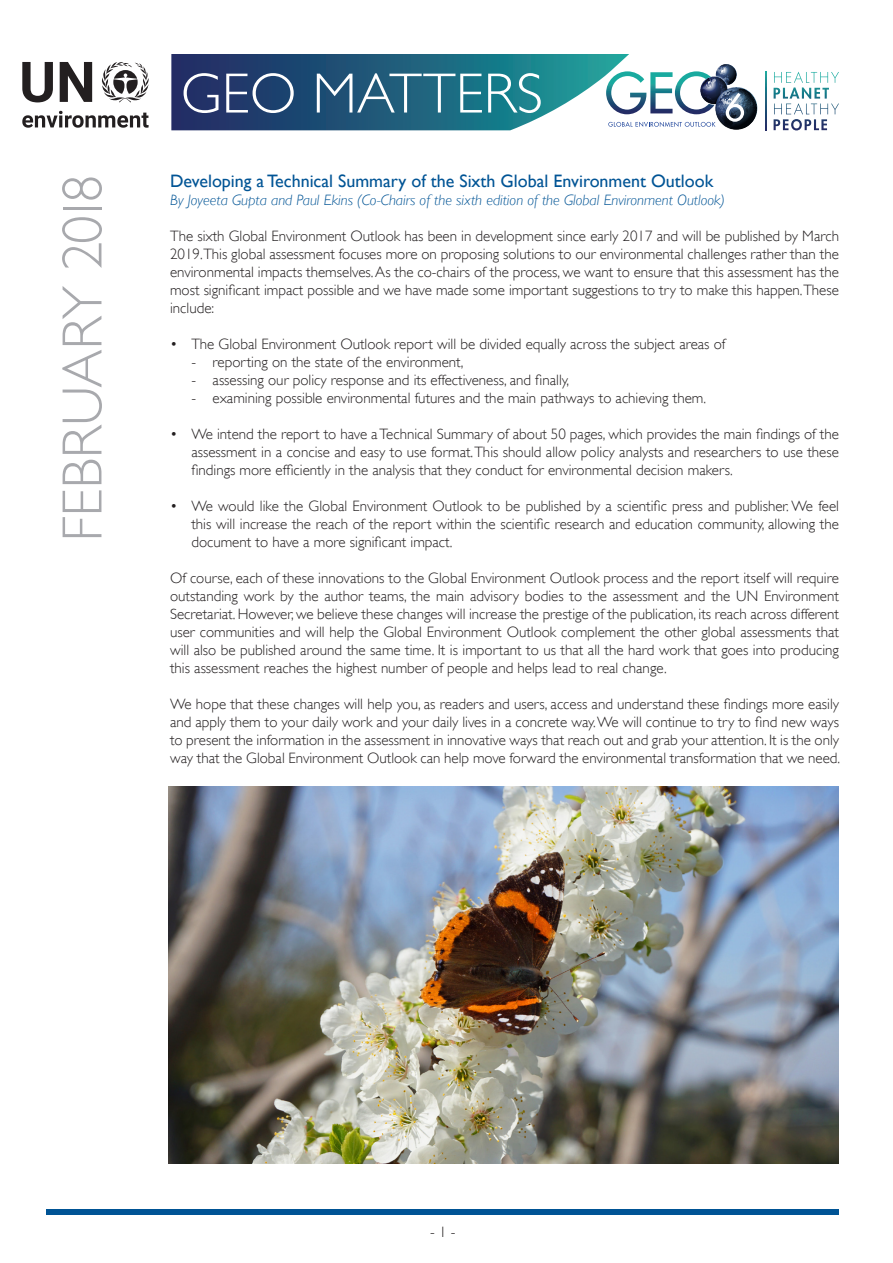
<style>
.page{position:relative;width:893px;height:1263px;background:#fff}
.page>*{position:absolute;margin:0;border:0;box-sizing:border-box;transform-origin:0 0}
.Default{font:300 57px "Gill Sans";letter-spacing:-.015em;color:#a8a9ad}
.t1{font:300 57px "Gill Sans";color:#fff}
.t2{font:18px "Gill Sans";color:#005495}
.t3{font:300 15px/18px "Gill Sans";color:#231f20;text-align:justify}
.t4{font:italic 300 15px "Gill Sans";color:#005495}
</style>
<div class="page">
<img style="left:731px;top:105px;width:27px;height:25px">
<svg style="left:715px;top:64px;width:42px;height:65px"></svg>
<svg style="left:171px;top:54px;width:544px;height:76px"></svg>
<svg style="left:726px;top:93px;width:18px;height:29px"></svg>
<svg style="left:774px;top:72px;width:65px;height:58px"></svg>
<svg style="left:766px;top:72px;width:1px;height:58px"></svg>
<div style="left:47px;top:1209px;width:792px;height:5px;background:#005495"></div>
<svg style="left:102px;top:62px;width:47px;height:40px"></svg>
<svg style="left:22px;top:62px;width:31px;height:40px"></svg>
<svg style="left:60px;top:62px;width:32px;height:40px"></svg>
<svg style="left:22px;top:111px;width:127px;height:17px"></svg>
<img style="left:168px;top:786px;width:671px;height:378px">
<p class="t1" style="left:181px;top:61px;width:364px">GEO MATTERS</p>
<p class="Default" style="left:50px;top:542px;width:369px;rotate:-90deg">FEBRUARY 2018</p>
<p class="t2" style="left:170px;top:170px;width:545px">Developing a Technical Summary of the Sixth Global Environment Outlook</p>
<p class="t4" style="left:170px;top:191px;width:557px">By Joyeeta Gupta and Paul Ekins (Co-Chairs of the sixth edition of the Global Environment Outlook)</p>
<p class="t3" style="left:170px;top:227px;width:670px">The sixth Global Environment Outlook has been in development since early 2017 and will be published by March 2019.This global assessment focuses more on proposing solutions to our environmental challenges rather than the environmental impacts themselves. As the co-chairs of the process, we want to ensure that this assessment has the most significant impact possible and we have made some important suggestions to try to make this happen.These include:</p>
<p class="t3" style="left:170px;top:335px;width:557px">• The Global Environment Outlook report will be divided equally across the subject areas of</p>
<p class="t3" style="left:191px;top:353px;width:274px">- reporting on the state of the environment,</p>
<p class="t3" style="left:191px;top:371px;width:379px">- assessing our policy response and its effectiveness, and finally,</p>
<p class="t3" style="left:191px;top:389px;width:516px">- examining possible environmental futures and the main pathways to achieving them.</p>
<p class="t3" style="left:191px;top:425px;width:649px;text-indent:-21px">• We intend the report to have a Technical Summary of about 50 pages, which provides the main findings of the assessment in a concise and easy to use format. This should allow policy analysts and researchers to use these findings more efficiently in the analysis that they conduct for environmental decision makers.</p>
<p class="t3" style="left:191px;top:497px;width:649px;text-indent:-21px">• We would like the Global Environment Outlook to be published by a scientific press and publisher. We feel this will increase the reach of the report within the scientific research and education community, allowing the document to have a more significant impact.</p>
<p class="t3" style="left:170px;top:569px;width:670px">Of course, each of these innovations to the Global Environment Outlook process and the report itself will require outstanding work by the author teams, the main advisory bodies to the assessment and the UN Environment Secretariat. However, we believe these changes will increase the prestige of the publication, its reach across different user communities and will help the Global Environment Outlook complement the other global assessments that will also be published around the same time. It is important to us that all the hard work that goes into producing this assessment reaches the highest number of people and helps lead to real change.</p>
<p class="t3" style="left:170px;top:695px;width:672px">We hope that these changes will help you, as readers and users, access and understand these findings more easily and apply them to your daily work and your daily lives in a concrete way. We will continue to try to find new ways to present the information in the assessment in innovative ways that reach out and grab your attention. It is the only way that the Global Environment Outlook can help move forward the environmental transformation that we need.</p>
<p class="t3" style="left:430px;top:1223px;width:27px">- 1 -</p>
</div>
